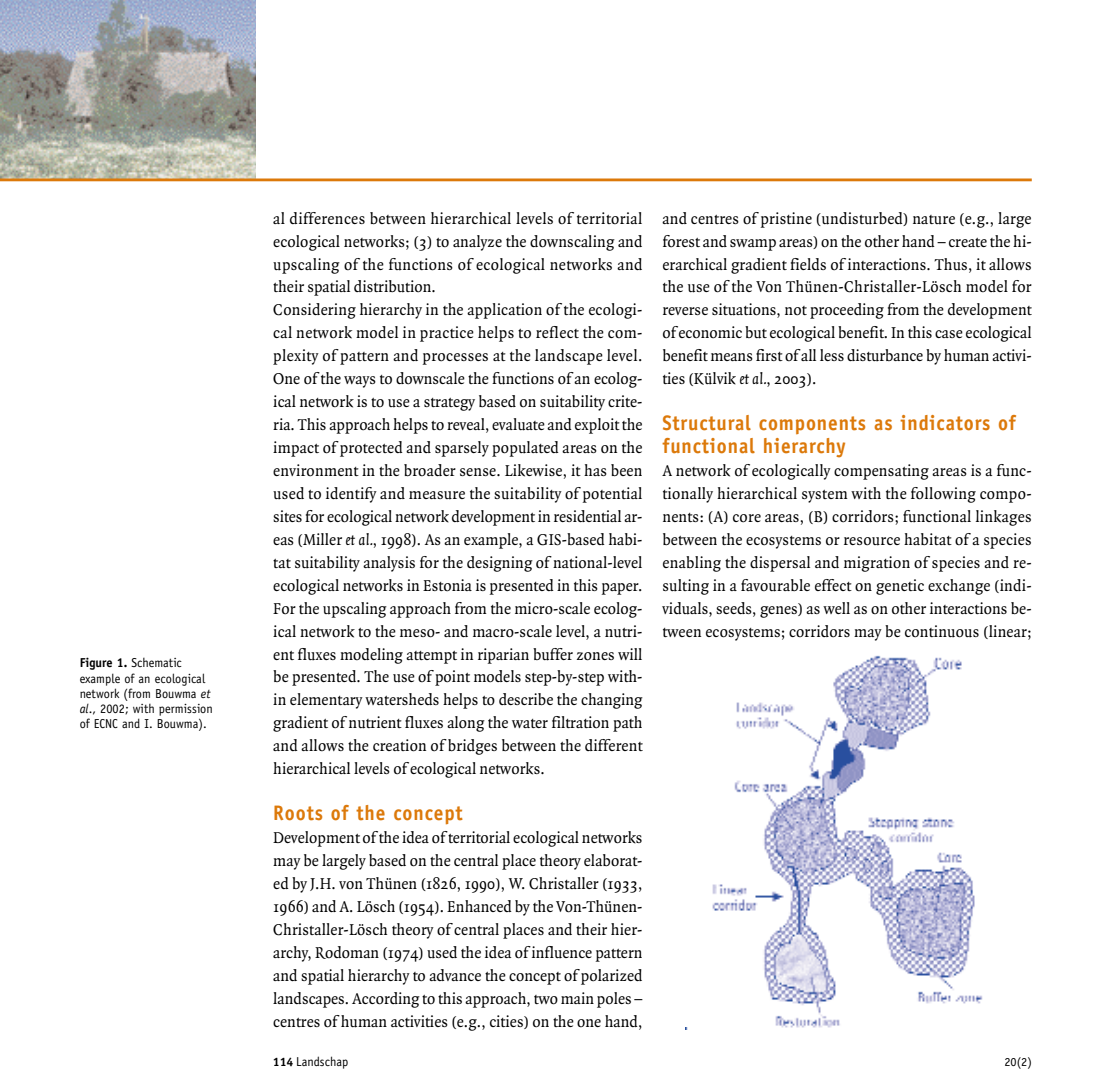
<style>
.page{position:relative;width:1110px;height:1091px;background:#fff}
.page>*{position:absolute;margin:0;border:0;box-sizing:border-box;transform-origin:0 0}
.t1{font:700 21px/22.9px "Officina Sans";letter-spacing:.045em;color:#dc790a;scale:.92 1}
.t2{font:16.8px/22.9px "Quadraat";letter-spacing:.005em;color:#000;text-align:justify;scale:.95 1}
.t3{font:12.95px/15px "Officina Sans";letter-spacing:.005em;color:#000;scale:.95 1}
.t4{font:12.25px "Officina Sans";color:#000}
.s1{font-weight:700}
.s2{font-style:italic}
.s3{font-weight:700;font-size:12.25px}
</style>
<div class="page">
<img style="left:0;top:0;width:255px;height:178px">
<hr style="left:0;top:178px;width:1031px;height:3px;background:#dc790a">
<img style="left:685px;top:655px;width:298px;height:374px">
<div style="left:663px;top:650px;width:41px;height:376px;background:#fff"></div>
<p class="t3" style="left:80px;top:656px;width:142px"><span class="s1">Figure 1.</span> Schematic example of an ecological network (from Bouwma <span class="s2">et al</span>., 2002; with permission of ECNC and I. Bouwma).</p>
<p class="t2" style="left:273px;top:208px;width:390px;text-align:left">al differences between hierarchical levels of territorial ecological networks; (3) to analyze the downscaling and upscaling of the functions of ecological networks and their spatial distribution.<br>Considering hierarchy in the application of the ecologi&shy;cal network model in practice helps to reflect the com&shy;plexity of pattern and processes at the landscape level.<br>One of the ways to downscale the functions of an ecolog&shy;ical network is to use a strategy based on suitability crite&shy;ria. This approach helps to reveal, evaluate and exploit the impact of protected and sparsely populated areas on the environment in the broader sense. Likewise, it has been used to identify and measure the suitability of potential sites for ecological network development in residential ar&shy;eas (Miller <span class="s2">et al.</span>, 1998). As an example, a GIS-based habi&shy;tat suitability analysis for the designing of national-level ecological networks in Estonia is presented in this paper.<br>For the upscaling approach from the micro-scale ecolog&shy;ical network to the meso- and macro-scale level, a nutri&shy;ent fluxes modeling attempt in riparian buffer zones will be presented. The use of point models step-by-step with&shy;in elementary watersheds helps to describe the changing gradient of nutrient fluxes along the water filtration path and allows the creation of bridges between the different hierarchical levels of ecological networks.</p>
<p class="t1" style="left:273px;top:803px;width:207px">Roots of the concept</p>
<p class="t2" style="left:273px;top:827px;width:390px">Development of the idea of territorial ecological networks may be largely based on the central place theory elaborat&shy;ed by J.H. von Thünen (1826, 1990), W. Christaller (1933, 1966) and A. Lösch (1954). Enhanced by the Von-Thünen-Christaller-Lösch theory of central places and their hier&shy;archy, Rodoman (1974) used the idea of influence pattern and spatial hierarchy to advance the concept of polarized landscapes. According to this approach, two main poles – centres of human activities (e.g., cities) on the one hand,</p>
<p class="t2" style="left:662px;top:208px;width:390px">and centres of pristine (undisturbed) nature (e.g., large forest and swamp areas) on the other hand – create the hi&shy;erarchical gradient fields of interactions. Thus, it allows the use of the Von Thünen-Christaller-Lösch model for reverse situations, not proceeding from the development of economic but ecological benefit. In this case ecological benefit means first of all less disturbance by human activi&shy;ties (Külvik <span class="s2">et al.</span>, 2003).</p>
<p class="t1" style="left:662px;top:413px;width:386px">Structural components as indicators of functional hierarchy</p>
<p class="t2" style="left:662px;top:460px;width:390px">A network of ecologically compensating areas is a func&shy;tionally hierarchical system with the following compo&shy;nents: (A) core areas, (B) corridors; functional linkages between the ecosystems or resource habitat of a species enabling the dispersal and migration of species and re&shy;sulting in a favourable effect on genetic exchange (indi&shy;viduals, seeds, genes) as well as on other interactions be&shy;tween ecosystems; corridors may be continuous (linear;</p>
<p class="t3" style="left:273px;top:1055px;width:81px"><span class="s3">114</span> Landschap</p>
<p class="t4" style="left:1004px;top:1056px;width:29px">20(2)</p>
</div>
